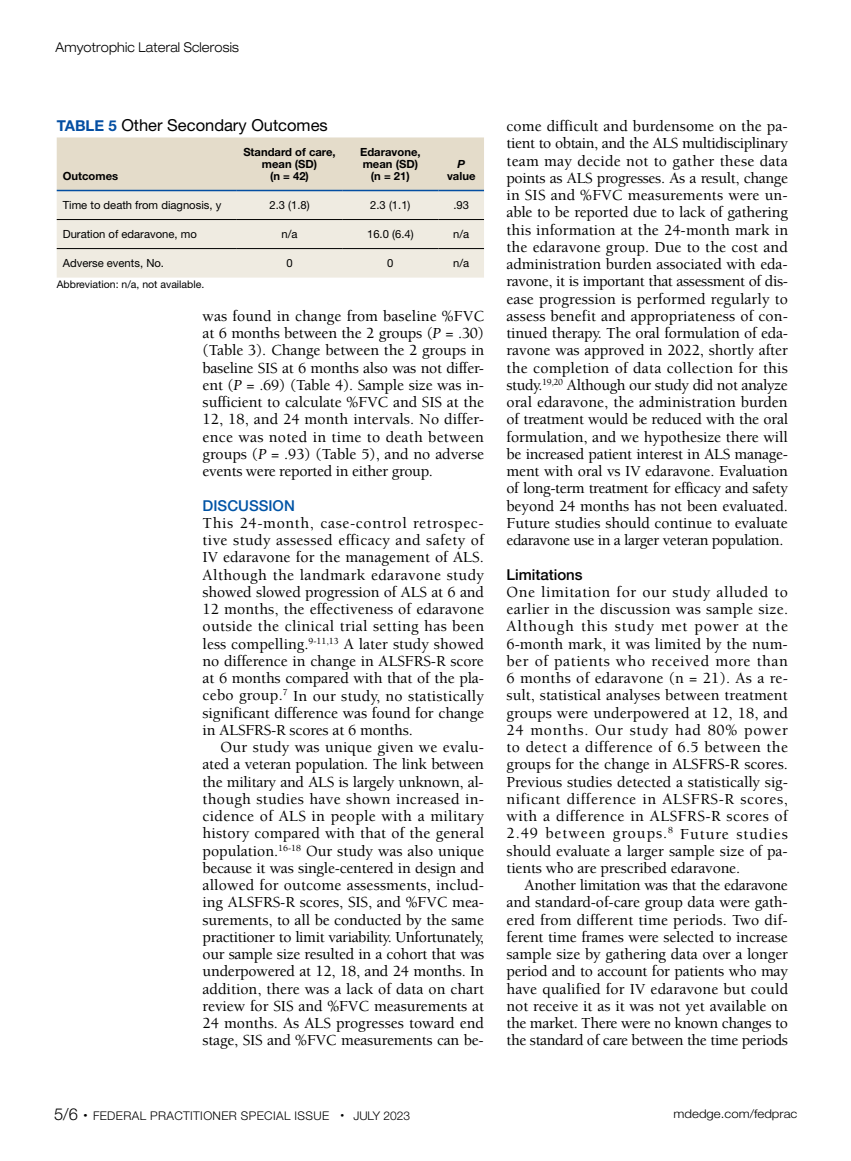
<style>
.page{position:relative;width:851px;height:1161px;background:#fff}
.page>*{position:absolute;margin:0;border:0;box-sizing:border-box;transform-origin:0 0}
.t1{font:16.5px "Helvetica Neue LT Std";color:#000}
.t2{font:500 15.75px/17.2px "Berkeley Std";letter-spacing:-.015em;color:#000;text-align:justify}
.t3{font:500 15px "Helvetica Neue LT Std";color:#000}
.t4{font:500 15px "Helvetica Neue LT Std";color:#0054a6}
.t5{font:300 expanded 13.5px "Helvetica Neue LT Std";letter-spacing:.01em;color:#000;scale:.9 1}
.t6{font:300 12px "Helvetica Neue LT Std";letter-spacing:.03em;color:#000}
.t7{font:300 12px "Helvetica Neue LT Std";color:#000;scale:1.1 1}
.t8{font:11.25px "Helvetica Neue LT Std";color:#000}
.t9{font:700 11.25px/12px "Helvetica Neue LT Std";color:#000;text-align:center}
.t10{font:italic 700 11.25px "Helvetica Neue LT Std";color:#000}
.t11{font:10.5px "Helvetica Neue LT Std";color:#000}
.s1{font-weight:700;font-size:15px;color:#034ea2}
.s2{font-weight:400;font-style:italic}
.s3{font-size:16.5px}
</style>
<div class="page">
<svg style="left:57px;top:137px;width:427px;height:141px;background:#e9e4d8"></svg>
<hr style="left:57px;top:219px;width:180px;height:1px;background:#000">
<hr style="left:237px;top:219px;width:105px;height:1px;background:#000">
<hr style="left:342px;top:219px;width:96px;height:1px;background:#000">
<hr style="left:438px;top:219px;width:46px;height:1px;background:#000">
<hr style="left:57px;top:248px;width:180px;height:1px;background:#000">
<hr style="left:237px;top:248px;width:105px;height:1px;background:#000">
<hr style="left:342px;top:248px;width:96px;height:1px;background:#000">
<hr style="left:438px;top:248px;width:46px;height:1px;background:#000">
<hr style="left:57px;top:190px;width:180px;height:1px;background:#034ea2">
<hr style="left:237px;top:190px;width:105px;height:1px;background:#034ea2">
<hr style="left:342px;top:190px;width:96px;height:1px;background:#034ea2">
<hr style="left:438px;top:190px;width:46px;height:1px;background:#034ea2">
<p class="t5" style="left:56px;top:40px;width:205px">Amyotrophic Lateral Sclerosis</p>
<p class="t1" style="left:57px;top:116px;width:272px"><span class="s1">TABLE 5</span> Other Secondary Outcomes</p>
<p class="t9" style="left:63px;top:170px;width:57px">Outcomes</p>
<p class="t9" style="left:243px;top:146px;width:94px">Standard of care, mean (SD)<br>(n = 42)</p>
<p class="t9" style="left:360px;top:146px;width:62px">Edaravone, mean (SD) (n = 21)</p>
<p class="t10" style="left:457px;top:157px;width:9px">P</p>
<p class="t9" style="left:447px;top:170px;width:30px">value</p>
<p class="t8" style="left:63px;top:198px;width:160px">Time to death from diagnosis, y</p>
<p class="t8" style="left:269px;top:198px;width:42px">2.3 (1.8)</p>
<p class="t8" style="left:370px;top:198px;width:42px">2.3 (1.1)</p>
<p class="t8" style="left:453px;top:198px;width:17px">.93</p>
<p class="t8" style="left:63px;top:227px;width:135px">Duration of edaravone, mo</p>
<p class="t8" style="left:281px;top:227px;width:18px">n/a</p>
<p class="t8" style="left:367px;top:227px;width:48px">16.0 (6.4)</p>
<p class="t8" style="left:453px;top:227px;width:18px">n/a</p>
<p class="t8" style="left:63px;top:256px;width:103px">Adverse events, No.</p>
<p class="t8" style="left:286px;top:256px;width:8px">0</p>
<p class="t8" style="left:387px;top:256px;width:8px">0</p>
<p class="t8" style="left:453px;top:256px;width:18px">n/a</p>
<p class="t11" style="left:57px;top:278px;width:149px">Abbreviation: n/a, not available.</p>
<p class="t2" style="left:202px;top:308px;width:283px">was found in change from baseline %FVC at 6 months between the 2 groups (<span class="s2">P</span> = .30) (Table 3). Change between the 2 groups in baseline SIS at 6 months also was not differ&shy;ent (<span class="s2">P</span> = .69) (Table 4). Sample size was in&shy;sufficient to calculate %FVC and SIS at the 12, 18, and 24 month intervals. No differ&shy;ence was noted in time to death between groups (<span class="s2">P</span> = .93) (Table 5), and no adverse events were reported in either group.</p>
<p class="t4" style="left:202px;top:496px;width:94px">DISCUSSION</p>
<p class="t2" style="left:202px;top:515px;width:283px">This 24-month, case-control retrospec&shy;tive study assessed efficacy and safety of IV edaravone for the management of ALS.<br>Although the landmark edaravone study showed slowed progression of ALS at 6 and 12 months, the effectiveness of edaravone outside the clinical trial setting has been less compelling.<sup>9-11,13</sup> A later study showed no difference in change in ALSFRS-R score at 6 months compared with that of the pla&shy;cebo group.<sup>7</sup> In our study, no statistically significant difference was found for change in ALSFRS-R scores at 6 months.</p>
<p class="t2" style="left:202px;top:739px;width:283px;text-indent:18px">Our study was unique given we evalu&shy;ated a veteran population. The link between the military and ALS is largely unknown, al&shy;though studies have shown increased in&shy;cidence of ALS in people with a military history compared with that of the general population.<sup>16-18</sup> Our study was also unique because it was single-centered in design and allowed for outcome assessments, includ&shy;ing ALSFRS-R scores, SIS, and %FVC mea&shy;surements, to all be conducted by the same practitioner to limit variability. Unfortunately, our sample size resulted in a cohort that was underpowered at 12, 18, and 24 months. In addition, there was a lack of data on chart review for SIS and %FVC measurements at 24 months. As ALS progresses toward end stage, SIS and %FVC measurements can be-</p>
<p class="t2" style="left:506px;top:118px;width:283px">come difficult and burdensome on the pa&shy;tient to obtain, and the ALS multidisciplinary team may decide not to gather these data points as ALS progresses. As a result, change in SIS and %FVC measurements were un&shy;able to be reported due to lack of gathering this information at the 24-month mark in the edaravone group. Due to the cost and administration burden associated with eda&shy;ravone, it is important that assessment of dis&shy;ease progression is performed regularly to assess benefit and appropriateness of con&shy;tinued therapy. The oral formulation of eda&shy;ravone was approved in 2022, shortly after the completion of data collection for this study.<sup>19,20</sup> Although our study did not analyze oral edaravone, the administration burden of treatment would be reduced with the oral formulation, and we hypothesize there will be increased patient interest in ALS manage&shy;ment with oral vs IV edaravone. Evaluation of long-term treatment for efficacy and safety beyond 24 months has not been evaluated.<br>Future studies should continue to evaluate edaravone use in a larger veteran population.</p>
<p class="t3" style="left:506px;top:565px;width:78px">Limitations</p>
<p class="t2" style="left:506px;top:584px;width:283px">One limitation for our study alluded to earlier in the discussion was sample size.<br>Although this study met power at the 6-month mark, it was limited by the num&shy;ber of patients who received more than 6 months of edaravone (n = 21). As a re&shy;sult, statistical analyses between treatment groups were underpowered at 12, 18, and 24 months. Our study had 80% power to detect a difference of 6.5 between the groups for the change in ALSFRS-R scores.<br>Previous studies detected a statistically sig&shy;nificant difference in ALSFRS-R scores, with a difference in ALSFRS-R scores of 2.49 between groups.<sup>8</sup> Future studies should evaluate a larger sample size of pa&shy;tients who are prescribed edaravone.</p>
<p class="t2" style="left:506px;top:877px;width:283px;text-indent:18px">Another limitation was that the edaravone and standard-of-care group data were gath&shy;ered from different time periods. Two dif&shy;ferent time frames were selected to increase sample size by gathering data over a longer period and to account for patients who may have qualified for IV edaravone but could not receive it as it was not yet available on the market. There were no known changes to the standard of care between the time periods</p>
<p class="t6" style="left:54px;top:1108px;width:357px"><span class="s3">5/6</span> <sup>•</sup> FEDERAL PRACTITIONER SPECIAL ISSUE <sup>•</sup> JULY 2023</p>
<p class="t7" style="left:673px;top:1107px;width:114px">mdedge.com/fedprac</p>
</div>
